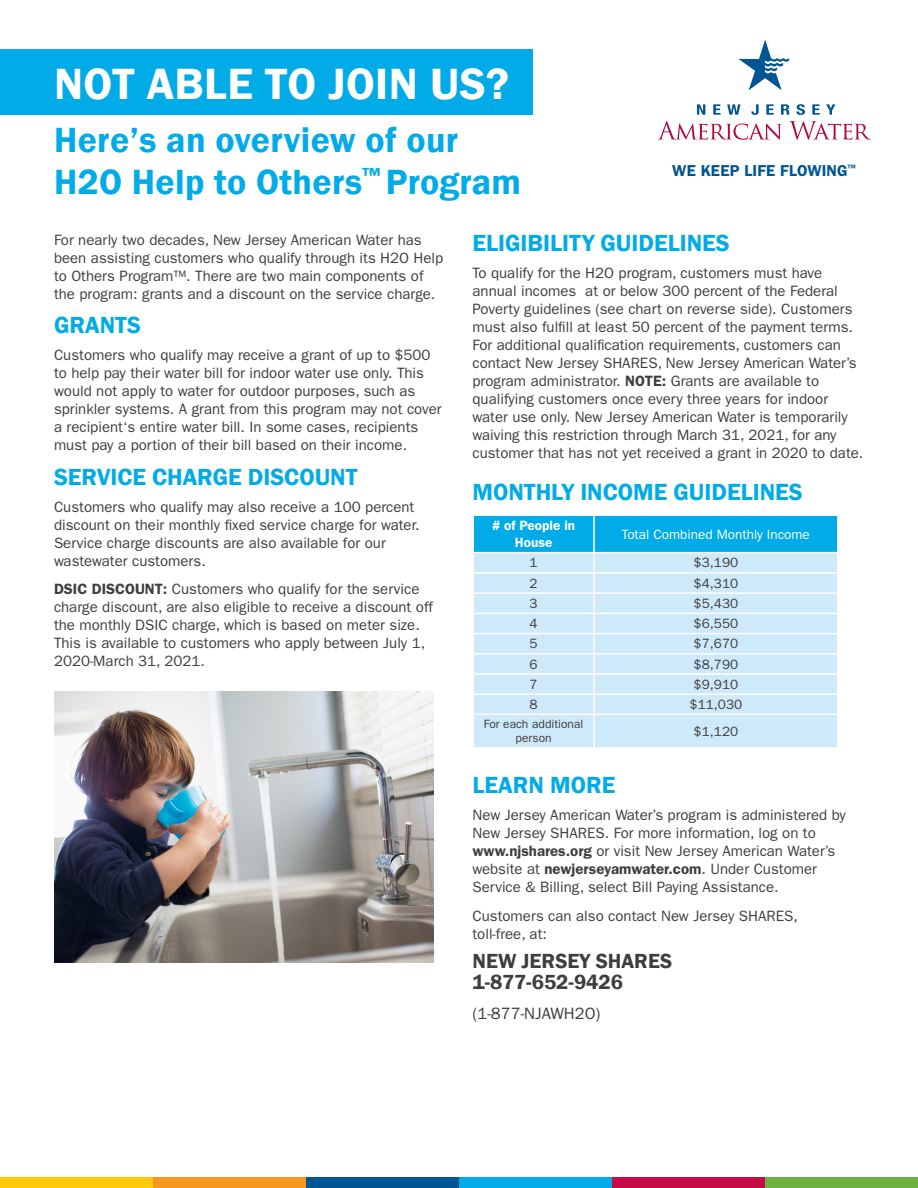
<style>
.page{position:relative;width:918px;height:1188px;background:#fff}
.page>*{position:absolute;margin:0;border:0;box-sizing:border-box;transform-origin:0 0}
.t1{font:600 45px "Franklin Gothic";letter-spacing:.01em;color:#fff}
.t2{font:600 36px/42px "Franklin Gothic";letter-spacing:.01em;color:#00abe7}
.Subhead{font:600 24px "Franklin Gothic";color:#00abe7}
.Subhead-2{font:600 21px/21px "Franklin Gothic";color:#3e3e3f}
.t3{font:16.5px "ITC Franklin Gothic Std";color:#3e3e3f}
.t4{font:600 15.9px "ITC Franklin Gothic Std";letter-spacing:.005em;color:#005594}
.Body_Copy{font:15px/18px "ITC Franklin Gothic Std";color:#3e3e3f}
.Subhead-3{font:15px/18px "ITC Franklin Gothic Std";color:#3e3e3f}
.t5{font:13.5px "ITC Franklin Gothic Std";color:#3e3e3f}
.Paragraph_Style_1{font:13.5px "ITC Franklin Gothic Std";color:#fff}
.t6{font:600 13.5px/16.2px "ITC Franklin Gothic Std";color:#fff;text-align:center}
.t7{font:12px/14.4px "ITC Franklin Gothic Std";color:#3e3e3f;text-align:center}
.s1{font-weight:600}
</style>
<div class="page">
<div style="left:474px;top:715px;width:363px;height:32px;background:#cee9f9"></div>
<svg style="left:473px;top:515px;width:365px;height:199px;background:#acdff6"></svg>
<hr style="left:593px;top:715px;width:2px;height:32px;background:#fff">
<div style="left:0;top:1178px;width:153px;height:10px;background:#feca0a"></div>
<div style="left:153px;top:1178px;width:153px;height:10px;background:#f7971d"></div>
<div style="left:306px;top:1178px;width:153px;height:10px;background:#005594"></div>
<div style="left:459px;top:1178px;width:153px;height:10px;background:#00abe7"></div>
<div style="left:612px;top:1178px;width:153px;height:10px;background:#c60a45"></div>
<div style="left:765px;top:1178px;width:153px;height:10px;background:#6cb43f"></div>
<img style="left:54px;top:691px;width:380px;height:271px">
<div style="left:0;top:49px;width:532px;height:65px;background:#00abe7"></div>
<svg style="left:658px;top:121px;width:124px;height:19px"></svg>
<svg style="left:789px;top:121px;width:82px;height:19px"></svg>
<svg style="left:697px;top:104px;width:8px;height:11px"></svg>
<svg style="left:713px;top:104px;width:8px;height:11px"></svg>
<svg style="left:727px;top:104px;width:13px;height:11px"></svg>
<svg style="left:751px;top:104px;width:8px;height:11px"></svg>
<svg style="left:766px;top:104px;width:8px;height:11px"></svg>
<svg style="left:781px;top:104px;width:9px;height:11px"></svg>
<svg style="left:797px;top:104px;width:8px;height:11px"></svg>
<svg style="left:812px;top:104px;width:8px;height:11px"></svg>
<svg style="left:826px;top:104px;width:9px;height:11px"></svg>
<svg style="left:738px;top:40px;width:51px;height:50px"></svg>
<p class="t1" style="left:54px;top:56px;width:457px">NOT ABLE TO JOIN US?</p>
<p class="t2" style="left:54px;top:119px;width:469px">Here’s an overview of our<br>H2O Help to Others<sup>™</sup> Program</p>
<p class="t4" style="left:672px;top:162px;width:185px">WE KEEP LIFE FLOWING<sup>™</sup></p>
<p class="Body_Copy" style="left:54px;top:231px;width:391px">For nearly two decades, New Jersey American Water has been assisting customers who qualify through its H2O Help to Others Program™. There are two main components of the program: grants and a discount on the service charge.</p>
<p class="Subhead" style="left:54px;top:311px;width:89px">GRANTS</p>
<p class="Body_Copy" style="left:54px;top:346px;width:389px">Customers who qualify may receive a grant of up to $500 to help pay their water bill for indoor water use only. This would not apply to water for outdoor purposes, such as sprinkler systems. A grant from this program may not cover a recipient‘s entire water bill. In some cases, recipients must pay a portion of their bill based on their income.</p>
<p class="Subhead" style="left:54px;top:462px;width:305px">SERVICE CHARGE DISCOUNT</p>
<p class="Body_Copy" style="left:54px;top:498px;width:367px">Customers who qualify may also receive a 100 percent discount on their monthly fixed service charge for water.<br>Service charge discounts are also available for our wastewater customers.</p>
<p class="Body_Copy" style="left:54px;top:580px;width:381px"><span class="s1">DSIC DISCOUNT:</span> Customers who qualify for the service charge discount, are also eligible to receive a discount off the monthly DSIC charge, which is based on meter size.<br>This is available to customers who apply between July 1, 2020-March 31, 2021.</p>
<p class="Subhead" style="left:472px;top:228px;width:259px">ELIGIBILITY GUIDELINES</p>
<p class="Body_Copy" style="left:472px;top:264px;width:392px">To qualify for the H2O program, customers must have annual incomes at or below 300 percent of the Federal Poverty guidelines (see chart on reverse side). Customers must also fulfill at least 50 percent of the payment terms.<br>For additional qualification requirements, customers can contact New Jersey SHARES, New Jersey American Water’s program administrator. <span class="s1">NOTE:</span> Grants are available to qualifying customers once every three years for indoor water use only. New Jersey American Water is temporarily waiving this restriction through March 31, 2021, for any customer that has not yet received a grant in 2020 to date.</p>
<p class="Subhead" style="left:472px;top:477px;width:332px">MONTHLY INCOME GUIDELINES</p>
<p class="t6" style="left:492px;top:518px;width:85px"># of People in<br>House</p>
<p class="Paragraph_Style_1" style="left:622px;top:526px;width:189px">Total Combined Monthly Income</p>
<p class="t5" style="left:530px;top:555px;width:10px">1</p>
<p class="t5" style="left:694px;top:555px;width:46px">$3,190</p>
<p class="t5" style="left:530px;top:575px;width:10px">2</p>
<p class="t5" style="left:694px;top:575px;width:46px">$4,310</p>
<p class="t5" style="left:530px;top:596px;width:10px">3</p>
<p class="t5" style="left:694px;top:596px;width:46px">$5,430</p>
<p class="t5" style="left:530px;top:616px;width:10px">4</p>
<p class="t5" style="left:694px;top:616px;width:46px">$6,550</p>
<p class="t5" style="left:530px;top:636px;width:10px">5</p>
<p class="t5" style="left:694px;top:636px;width:46px">$7,670</p>
<p class="t5" style="left:530px;top:656px;width:10px">6</p>
<p class="t5" style="left:694px;top:656px;width:46px">$8,790</p>
<p class="t5" style="left:530px;top:676px;width:10px">7</p>
<p class="t5" style="left:694px;top:676px;width:46px">$9,910</p>
<p class="t5" style="left:530px;top:697px;width:10px">8</p>
<p class="t5" style="left:690px;top:697px;width:54px">$11,030</p>
<p class="t7" style="left:484px;top:717px;width:101px">For each additional person</p>
<p class="t5" style="left:694px;top:723px;width:46px">$1,120</p>
<p class="Subhead" style="left:472px;top:770px;width:145px">LEARN MORE</p>
<p class="Body_Copy" style="left:472px;top:806px;width:375px">New Jersey American Water’s program is administered by New Jersey SHARES. For more information, log on to <span class="s1">www.njshares.org</span> or visit New Jersey American Water’s website at <span class="s1">newjerseyamwater.com</span>. Under Customer Service &amp; Billing, select Bill Paying Assistance.</p>
<p class="Subhead-3" style="left:472px;top:907px;width:327px">Customers can also contact New Jersey SHARES, toll-free, at:</p>
<p class="Subhead-2" style="left:472px;top:951px;width:201px">NEW JERSEY SHARES<br>1-877-652-9426</p>
<p class="t3" style="left:472px;top:1004px;width:130px">(1-877-NJAWH2O)</p>
</div>
